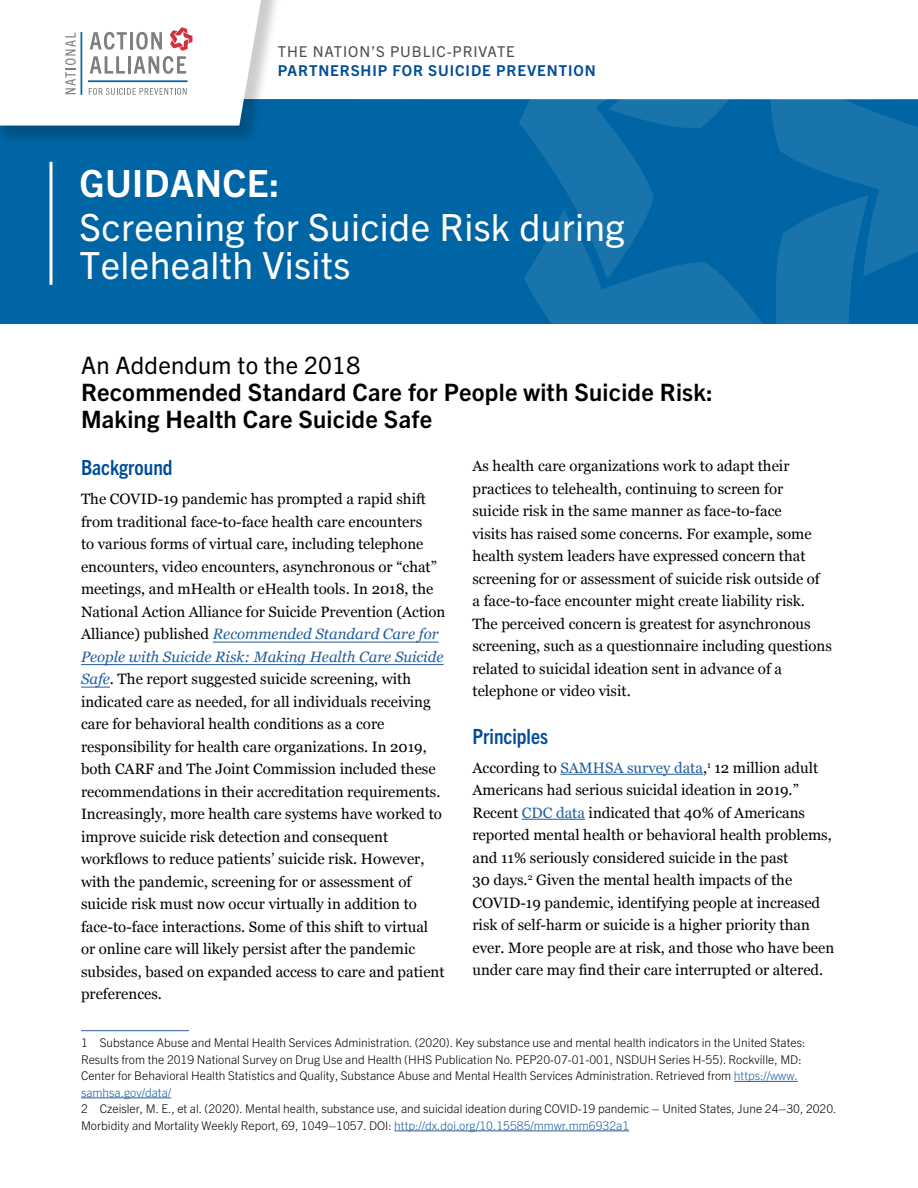
<style>
.page{position:relative;width:918px;height:1188px;background:#fff}
.page>*{position:absolute;margin:0;border:0;box-sizing:border-box;transform-origin:0 0}
.table_head_1_black{font:37.5px/44.4px "Trade Gothic Next LT Pro";letter-spacing:.01em;color:#fff}
.table_head_1_black-2{font:700 24px/27px "Trade Gothic Next LT Pro";letter-spacing:.01em;color:#000}
.Body_Georgia_10_15{font:700 condensed 21px "Trade Gothic Next LT Pro";color:#004c98}
.Body_Georgia_10_15-2{font:15px/22.5px "Georgia";color:#000}
.t1{font:700 15px "Trade Gothic Next LT Pro";letter-spacing:.06em;color:#004c98}
.t2{font:15px "Trade Gothic Next LT Pro";letter-spacing:.06em;color:#4f4f4f}
.footnote{font:300 12px/16.5px "Trade Gothic Next LT Pro";color:#000}
.s1{font-weight:700}
.s2{font-weight:400}
.s3{color:#215e9e}
.s4{font-style:italic;color:#215e9e}
</style>
<div class="page">
<div style="left:0;top:100px;width:918px;height:224px;background:#0065a4"></div>
<hr style="left:50px;top:162px;width:2px;height:123px;background:#fff">
<div style="left:0;top:0;width:283px;height:144px;background:#000;opacity:.2"></div>
<svg style="left:0;top:0;width:261px;height:126px"></svg>
<svg style="left:519px;top:99px;width:399px;height:225px"></svg>
<hr style="left:81px;top:1030px;width:108px;height:1px;background:#215e9e">
<hr style="left:734px;top:1081px;width:64px;height:1px;background:#215e9e">
<hr style="left:81px;top:1098px;width:90px;height:1px;background:#215e9e">
<hr style="left:394px;top:1131px;width:235px;height:1px;background:#215e9e">
<hr style="left:560px;top:774px;width:143px;height:1px;background:#215e9e">
<hr style="left:522px;top:819px;width:63px;height:1px;background:#215e9e">
<hr style="left:213px;top:642px;width:226px;height:1px;background:#215e9e">
<hr style="left:81px;top:664px;width:362px;height:1px;background:#215e9e">
<svg style="left:81px;top:687px;width:29px;height:1px"></svg>
<p class="t2" style="left:278px;top:41px;width:238px">THE NATION’S PUBLIC-PRIVATE</p>
<p class="t1" style="left:278px;top:61px;width:319px">PARTNERSHIP FOR SUICIDE PREVENTION</p>
<p class="table_head_1_black" style="left:80px;top:159px;width:547px"><span class="s1">GUIDANCE:<br></span>Screening for Suicide Risk during</p>
<p class="table_head_1_black" style="left:80px;top:240px;width:272px">Telehealth Visits</p>
<p class="table_head_1_black-2" style="left:81px;top:350px;width:634px"><span class="s2">An Addendum to the 2018<br></span>Recommended Standard Care for People with Suicide Risk:<br>Making Health Care Suicide Safe</p>
<p class="Body_Georgia_10_15-2" style="left:472px;top:454px;width:361px">As health care organizations work to adapt their practices to telehealth, continuing to screen for suicide risk in the same manner as face-to-face<br>visits has raised some concerns. For example, some health system leaders have expressed concern that screening for or assessment of suicide risk outside of<br>a face-to-face encounter might create liability risk.<br>The perceived concern is greatest for asynchronous screening, such as a questionnaire including questions related to suicidal ideation sent in advance of a telephone or video visit.</p>
<h1 class="Body_Georgia_10_15" style="left:472px;top:722px;width:77px">Principles</h1>
<p class="Body_Georgia_10_15-2" style="left:472px;top:756px;width:363px">According to <span class="s3">SAMHSA survey data</span>,<sup>1</sup> 12 million adult Americans had serious suicidal ideation in 2019.” Recent <span class="s3">CDC data</span> indicated that 40% of Americans reported mental health or behavioral health problems, and 11% seriously considered suicide in the past<br>30 days.<sup>2</sup> Given the mental health impacts of the COVID-19 pandemic, identifying people at increased risk of self-harm or suicide is a higher priority than ever. More people are at risk, and those who have been under care may find their care interrupted or altered.</p>
<p class="Body_Georgia_10_15" style="left:81px;top:453px;width:93px">Background</p>
<p class="Body_Georgia_10_15-2" style="left:81px;top:487px;width:366px">The COVID-19 pandemic has prompted a rapid shift from traditional face-to-face health care encounters<br>to various forms of virtual care, including telephone encounters, video encounters, asynchronous or “chat” meetings, and mHealth or eHealth tools. In 2018, the National Action Alliance for Suicide Prevention (Action Alliance) published <span class="s4">Recommended Standard Care for People with Suicide Risk: Making Health Care Suicide Safe</span>. The report suggested suicide screening, with indicated care as needed, for all individuals receiving care for behavioral health conditions as a core responsibility for health care organizations. In 2019, both CARF and The Joint Commission included these recommendations in their accreditation requirements.<br>Increasingly, more health care systems have worked to improve suicide risk detection and consequent workflows to reduce patients’ suicide risk. However, with the pandemic, screening for or assessment of suicide risk must now occur virtually in addition to face-to-face interactions. Some of this shift to virtual or online care will likely persist after the pandemic subsides, based on expanded access to care and patient preferences.</p>
<p class="footnote" style="left:81px;top:1034px;width:726px">1 Substance Abuse and Mental Health Services Administration. (2020). Key substance use and mental health indicators in the United States:<br>Results from the 2019 National Survey on Drug Use and Health (HHS Publication No. PEP20-07-01-001, NSDUH Series H-55). Rockville, MD:<br>Center for Behavioral Health Statistics and Quality, Substance Abuse and Mental Health Services Administration. Retrieved from <span class="s3">https://www. samhsa.gov/data/</span></p>
<p class="footnote" style="left:81px;top:1100px;width:757px">2 Czeisler, M. E., et al. (2020). Mental health, substance use, and suicidal ideation during COVID-19 pandemic – United States, June 24–30, 2020.<br>Morbidity and Mortality Weekly Report, 69, 1049–1057. DOI: <span class="s3">http://dx.doi.org/10.15585/mmwr.mm6932a1</span></p>
</div>
